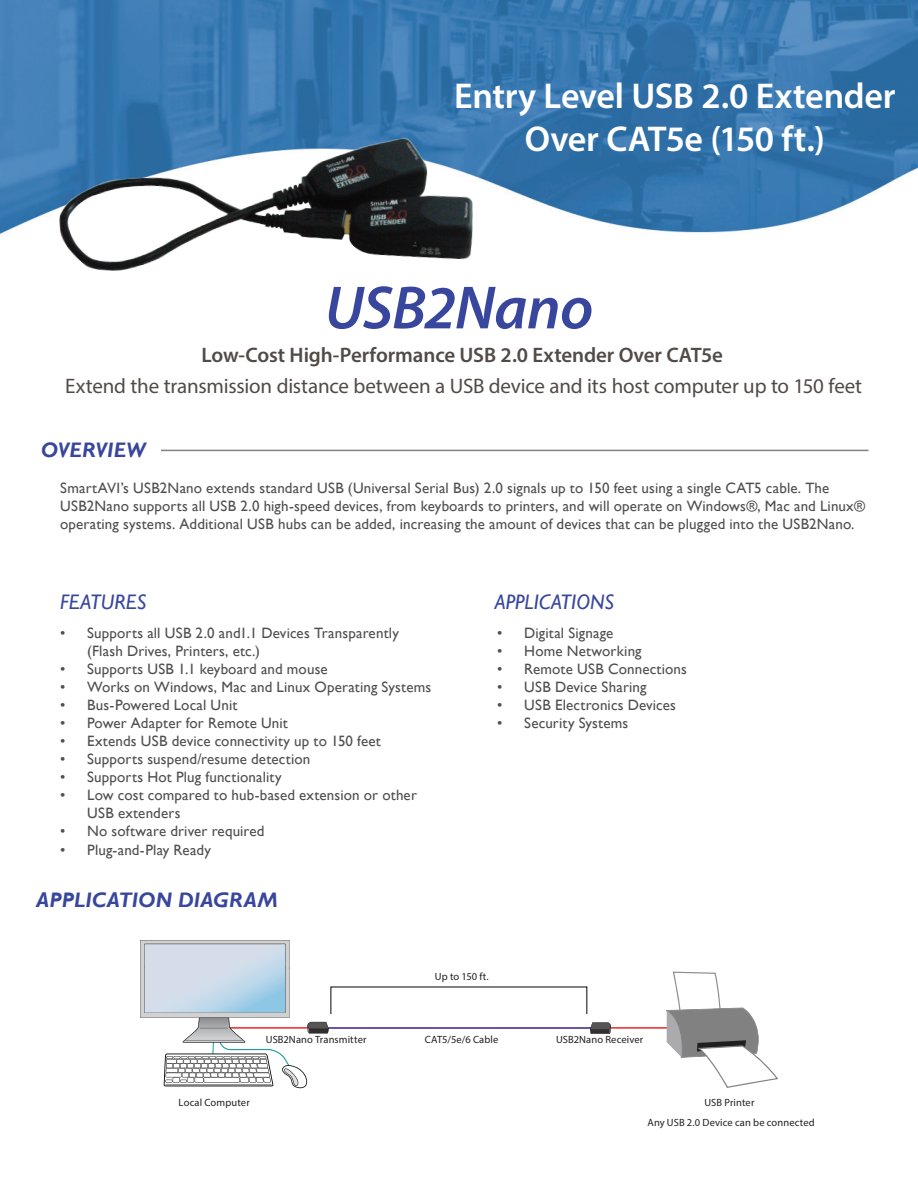
<style>
.page{position:relative;width:918px;height:1188px;background:#fff}
.page>*{position:absolute;margin:0;border:0;box-sizing:border-box;transform-origin:0 0}
.t1{font:italic 600 61.5px "Myriad Pro";letter-spacing:-.015em;color:#38479d}
.t2{font:600 36px/43.2px "Myriad Pro";letter-spacing:-.01em;color:#fff;text-align:center}
.t3{font:21px "Myriad Pro";letter-spacing:-.01em;color:#524a47}
.t4{font:600 21px "Myriad Pro";letter-spacing:-.005em;color:#524a47}
.t5{font:italic 700 21px "Gill Sans";letter-spacing:.005em;color:#38479d}
.t6{font:italic 21px "Gill Sans";color:#38479d}
.t7{font:15px/18px "Gill Sans";letter-spacing:.01em;color:#504f4f}
.t8{font:10.5px/20.2px "Myriad Pro";letter-spacing:.01em;color:#231f20;text-align:center}
</style>
<div class="page">
<img style="left:0;top:0;width:918px;height:233px">
<hr style="left:600px;top:1027px;width:79px;height:2px;background:#ed2527">
<hr style="left:329px;top:1027px;width:267px;height:2px;background:#6f53a2">
<svg style="left:666px;top:972px;width:112px;height:116px"></svg>
<svg style="left:140px;top:940px;width:189px;height:149px"></svg>
<svg style="left:590px;top:1022px;width:23px;height:12px"></svg>
<hr style="left:161px;top:450px;width:708px;height:1px;background:#808285">
<img style="left:0;top:12px;width:605px;height:438px">
<h2 class="t2" style="left:454px;top:73px;width:443px">Entry Level USB 2.0 Extender<br>Over CAT5e (150 ft.)</h2>
<h1 class="t1" style="left:325px;top:269px;width:270px">USB2Nano</h1>
<h3 class="t4" style="left:201px;top:342px;width:523px">Low-Cost High-Performance USB 2.0 Extender Over CAT5e</h3>
<h3 class="t3" style="left:65px;top:373px;width:799px">Extend the transmission distance between a USB device and its host computer up to 150 feet</h3>
<h3 class="t5" style="left:41px;top:438px;width:107px">OVERVIEW</h3>
<p class="t7" style="left:60px;top:479px;width:807px">SmartAVI’s USB2Nano extends standard USB (Universal Serial Bus) 2.0 signals up to 150 feet using a single CAT5 cable. The<br>USB2Nano supports all USB 2.0 high-speed devices, from keyboards to printers, and will operate on Windows®, Mac and Linux® operating systems. Additional USB hubs can be added, increasing the amount of devices that can be plugged into the USB2Nano.</p>
<h3 class="t6" style="left:60px;top:589px;width:88px">FEATURES</h3>
<h3 class="t6" style="left:495px;top:589px;width:121px">APPLICATIONS</h3>
<p class="t7" style="left:87px;top:624px;width:313px;text-indent:-27px">• Supports all USB 2.0 and1.1 Devices Transparently (Flash Drives, Printers, etc.)</p>
<p class="t7" style="left:60px;top:660px;width:269px">• Supports USB 1.1 keyboard and mouse</p>
<p class="t7" style="left:60px;top:678px;width:373px">• Works on Windows, Mac and Linux Operating Systems</p>
<p class="t7" style="left:60px;top:696px;width:179px">• Bus-Powered Local Unit</p>
<p class="t7" style="left:60px;top:714px;width:229px">• Power Adapter for Remote Unit</p>
<p class="t7" style="left:60px;top:732px;width:322px">• Extends USB device connectivity up to 150 feet</p>
<p class="t7" style="left:60px;top:750px;width:252px">• Supports suspend/resume detection</p>
<p class="t7" style="left:60px;top:768px;width:223px">• Supports Hot Plug functionality</p>
<p class="t7" style="left:87px;top:786px;width:331px;text-indent:-27px">• Low cost compared to hub-based extension or other<br>USB extenders</p>
<p class="t7" style="left:60px;top:822px;width:206px">• No software driver required</p>
<p class="t7" style="left:60px;top:842px;width:152px">• Plug-and-Play Ready</p>
<h3 class="t5" style="left:36px;top:887px;width:243px">APPLICATION DIAGRAM</h3>
<p class="t7" style="left:497px;top:624px;width:118px">• Digital Signage</p>
<p class="t7" style="left:497px;top:642px;width:146px">• Home Networking</p>
<p class="t7" style="left:497px;top:660px;width:191px">• Remote USB Connections</p>
<p class="t7" style="left:497px;top:678px;width:151px">• USB Device Sharing</p>
<p class="t7" style="left:497px;top:696px;width:180px">• USB Electronics Devices</p>
<p class="t7" style="left:497px;top:714px;width:133px">• Security Systems</p>
<p class="t8" style="left:435px;top:966px;width:55px">Up to 150 ft.</p>
<p class="t8" style="left:266px;top:1029px;width:102px">USB2Nano Transmitter</p>
<p class="t8" style="left:425px;top:1029px;width:75px">CAT5/5e/6 Cable</p>
<p class="t8" style="left:556px;top:1029px;width:89px">USB2Nano Receiver</p>
<p class="t8" style="left:179px;top:1092px;width:73px">Local Computer</p>
<p class="t8" style="left:647px;top:1092px;width:169px">USB Printer<br>Any USB 2.0 Device can be connected</p>
</div>
